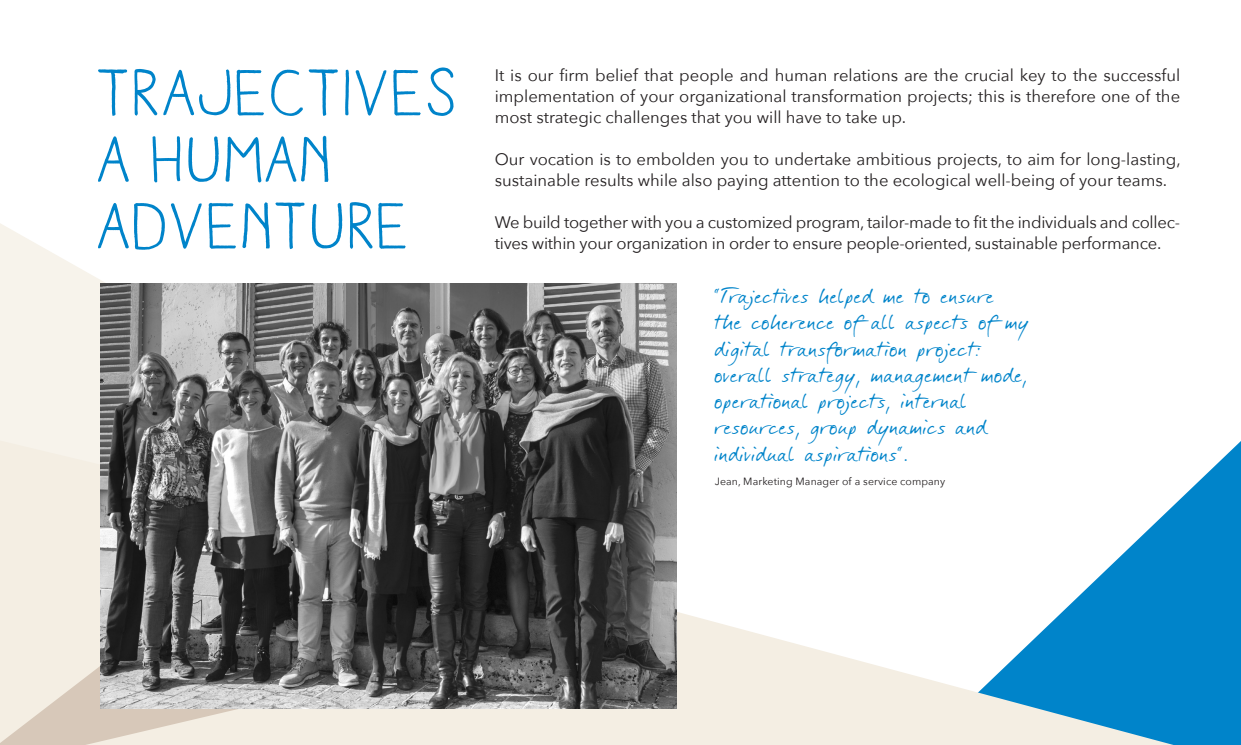
<style>
.page{position:relative;width:1241px;height:745px;background:#fff}
.page>*{position:absolute;margin:0;border:0;box-sizing:border-box;transform-origin:0 0}
.t1{font:66.5px/66.5px "Aracne";letter-spacing:.03em;color:#0084ca}
.t2{font:26.25px/26.2px "Darkwoman";letter-spacing:.06em;color:#0084ca}
.t3{font:16.62px/21px "Avenir Next";color:#231f20}
.t4{font:10.5px "Avenir Next";letter-spacing:.01em;color:#231f20}
</style>
<div class="page">
<svg style="left:1173px;top:442px;width:67px;height:302px;background:#1a91cf"></svg>
<svg style="left:0;top:430px;width:1173px;height:314px"></svg>
<svg style="left:0;top:223px;width:105px;height:377px;background:#f6f2e9"></svg>
<svg style="left:0;top:608px;width:664px;height:136px;background:#ede6da"></svg>
<img style="left:100px;top:283px;width:576px;height:425px">
<p class="t1" style="left:98px;top:58px;width:360px">TRAJECTIVES</p>
<p class="t1" style="left:98px;top:125px;width:314px">A HUMAN<br>ADVENTURE</p>
<p class="t3" style="left:494px;top:64px;width:686px;text-align:justify">It is our firm belief that people and human relations are the crucial key to the successful implementation of your organizational transformation projects; this is therefore one of the most strategic challenges that you will have to take up.</p>
<p class="t3" style="left:494px;top:148px;width:687px">Our vocation is to embolden you to undertake ambitious projects, to aim for long-lasting, sustainable results while also paying attention to the ecological well-being of your teams.</p>
<p class="t3" style="left:494px;top:211px;width:686px">We build together with you a customized program, tailor-made to fit the individuals and collec&shy;tives within your organization in order to ensure people-oriented, sustainable performance.</p>
<p class="t2" style="left:714px;top:281px;width:315px">"Trajectives helped me to ensure<br>the coherence of all aspects of my digital transformation project: overall strategy, management mode, operational projects, internal resources, group dynamics and individual aspirations".</p>
<p class="t4" style="left:714px;top:472px;width:232px">Jean, Marketing Manager of a service company</p>
</div>
